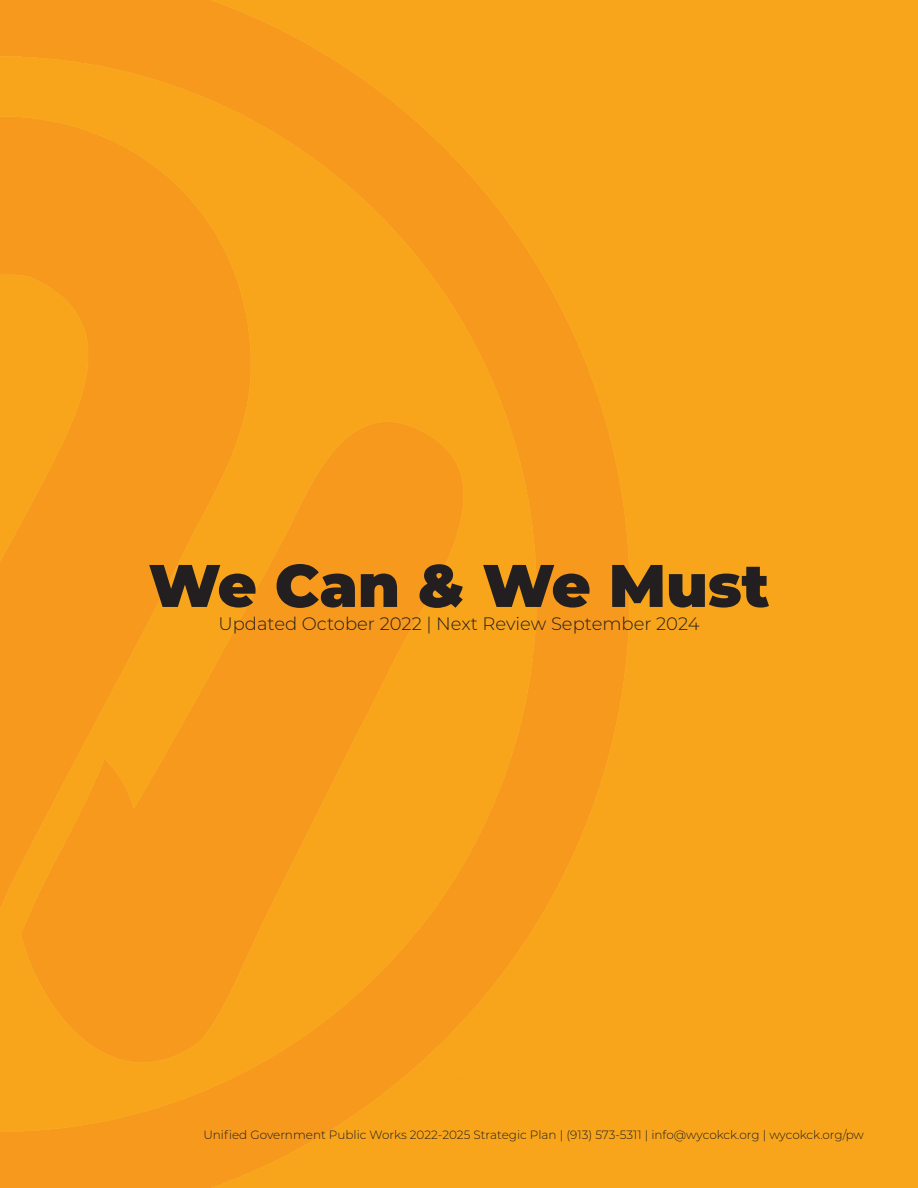
<style>
.page{position:relative;width:918px;height:1188px;background:#f9a51b}
.page>*{position:absolute;margin:0;border:0;box-sizing:border-box;transform-origin:0 0}
.t1{font:900 60px "Montserrat";color:#231f20}
.t2{font:300 18px "Montserrat";color:#231f20}
.t3{font:300 12px "Montserrat";color:#231f20}
</style>
<div class="page">
<img style="left:0;top:0;width:629px;height:1188px">
<p class="t1" style="left:149px;top:546px;width:622px">We Can &amp; We Must</p>
<p class="t2" style="left:218px;top:612px;width:483px">Updated October 2022 | Next Review September 2024</p>
<p class="t3" style="left:203px;top:1126px;width:662px">Unified Government Public Works 2022-2025 Strategic Plan | (913) 573-5311 | info@wycokck.org | wycokck.org/pw</p>
</div>
